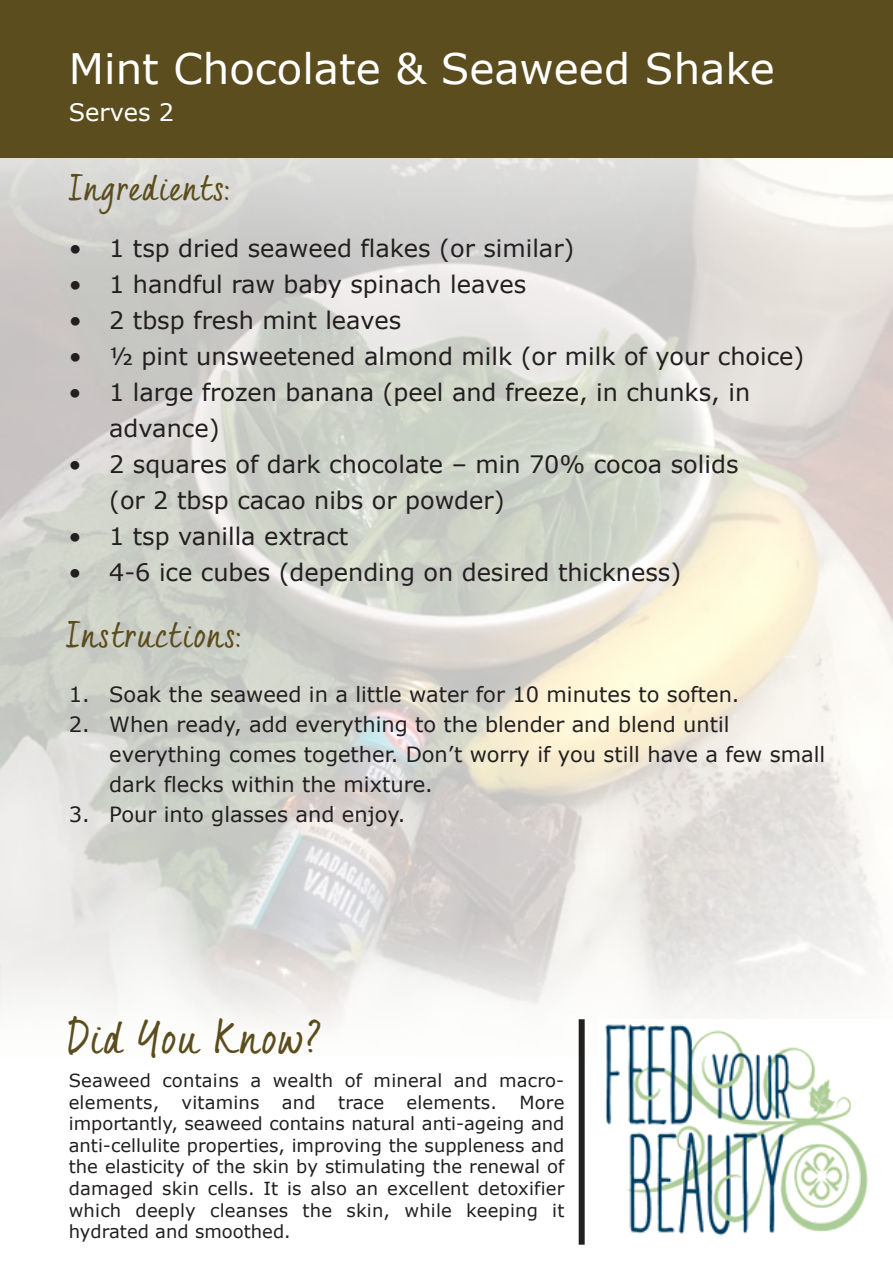
<style>
.page{position:relative;width:893px;height:1263px;background:#fff}
.page>*{position:absolute;margin:0;border:0;box-sizing:border-box;transform-origin:0 0}
.t1{font:45px "Quintus";letter-spacing:.035em;color:#5b4d1d}
.t2{font:42px "Verdana";color:#fff}
.t3{font:36px "Quintus";letter-spacing:.06em;color:#5b4d1d}
.t4{font:24px/36px "Verdana";color:#231f20}
.t5{font:24px "Verdana";color:#fff}
.t6{font:21px/30px "Verdana";color:#231f20}
.t7{font:18px/21.6px "Verdana";letter-spacing:.01em;color:#231f20;text-align:justify}
</style>
<div class="page">
<img style="left:0;top:158px;width:893px;height:898px">
<div style="left:0;top:0;width:893px;height:158px;background:#5b4d1d"></div>
<img style="left:599px;top:1019px;width:294px;height:217px">
<div style="left:579px;top:1019px;width:6px;height:226px;background:#231f20"></div>
<h2 class="t2" style="left:69px;top:42px;width:708px">Mint Chocolate &amp; Seaweed Shake</h2>
<h3 class="t5" style="left:69px;top:97px;width:107px">Serves 2</h3>
<h3 class="t3" style="left:69px;top:159px;width:164px">Ingredients:</h3>
<h3 class="t4" style="left:69px;top:229px;width:507px">• 1 tsp dried seaweed flakes (or similar)</h3>
<h3 class="t4" style="left:69px;top:265px;width:459px">• 1 handful raw baby spinach leaves</h3>
<h3 class="t4" style="left:69px;top:301px;width:334px">• 2 tbsp fresh mint leaves</h3>
<h3 class="t4" style="left:69px;top:337px;width:737px">• ½ pint unsweetened almond milk (or milk of your choice)</h3>
<h3 class="t4" style="left:109px;top:373px;width:643px;text-indent:-40px">• 1 large frozen banana (peel and freeze, in chunks, in advance)</h3>
<h3 class="t4" style="left:109px;top:445px;width:631px;text-indent:-40px">• 2 squares of dark chocolate – min 70% cocoa solids (or 2 tbsp cacao nibs or powder)</h3>
<h3 class="t4" style="left:69px;top:517px;width:281px">• 1 tsp vanilla extract</h3>
<h3 class="t4" style="left:69px;top:553px;width:614px">• 4-6 ice cubes (depending on desired thickness)</h3>
<h3 class="t3" style="left:66px;top:607px;width:178px">Instructions:</h3>
<p class="t6" style="left:69px;top:678px;width:672px">1. Soak the seaweed in a little water for 10 minutes to soften.</p>
<p class="t6" style="left:109px;top:708px;width:718px;text-indent:-40px">2. When ready, add everything to the blender and blend until everything comes together. Don’t worry if you still have a few small dark flecks within the mixture.</p>
<p class="t6" style="left:69px;top:798px;width:338px">3. Pour into glasses and enjoy.</p>
<h1 class="t1" style="left:69px;top:1003px;width:254px">Did You Know?</h1>
<p class="t7" style="left:69px;top:1069px;width:497px">Seaweed contains a wealth of mineral and macro&shy;elements, vitamins and trace elements. More importantly, seaweed contains natural anti-ageing and anti-cellulite properties, improving the suppleness and the elasticity of the skin by stimulating the renewal of damaged skin cells. It is also an excellent detoxifier which deeply cleanses the skin, while keeping it hydrated and smoothed.</p>
</div>
